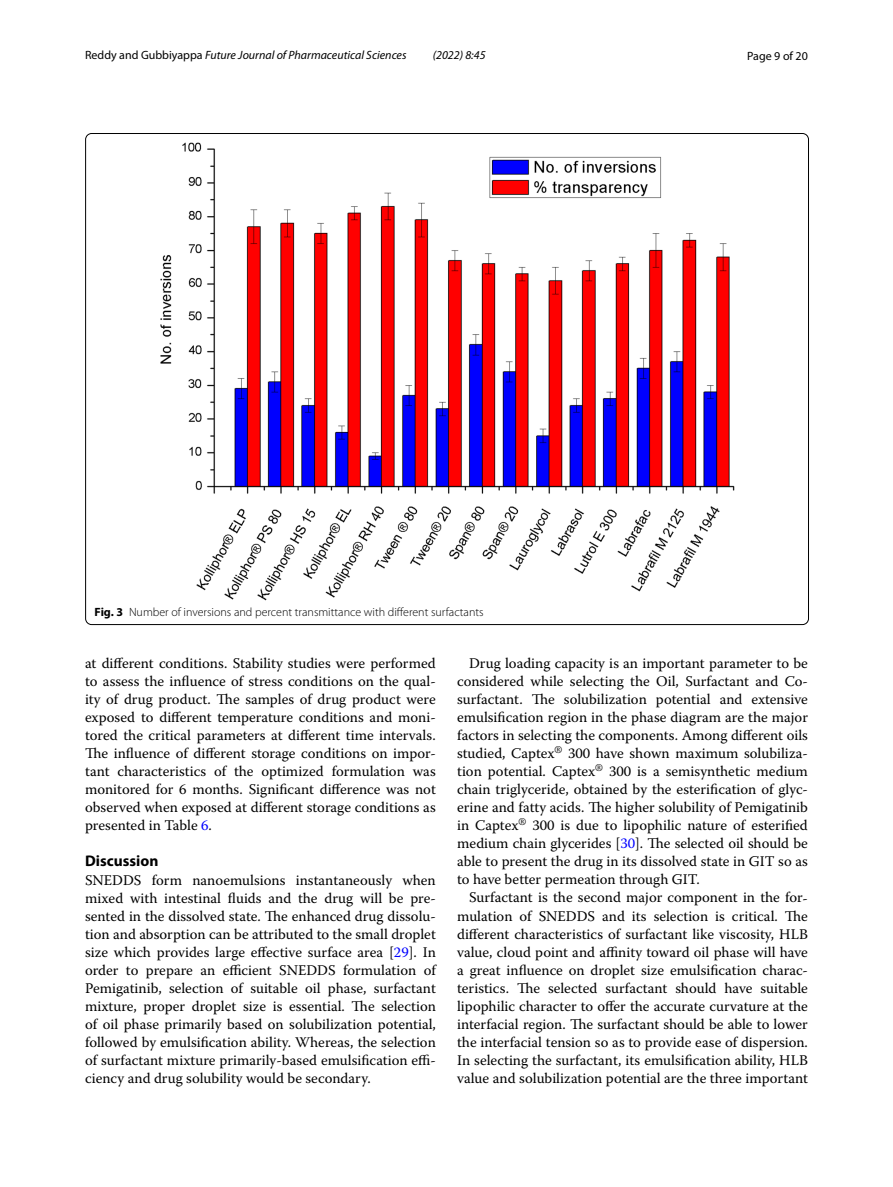
<style>
.page{position:relative;width:893px;height:1187px;background:#fff}
.page>*{position:absolute;margin:0;border:0;box-sizing:border-box;transform-origin:0 0}
.t1{font:700 15.45px "Myriad Pro";color:#000}
.t2{font:14.7px/18px "Warnock Pro";color:#000;text-align:justify}
.t3{font:300 12px "Myriad Pro";color:#000}
.t4{font:italic 12px "Myriad Pro";color:#000}
.t5{font:12px "Myriad Pro";color:#000}
.s1{font-style:normal}
.s2{font-weight:700}
.s3{color:#00f}
</style>
<div class="page">
<img style="left:160px;top:142px;width:574px;height:458px">
<p class="t4" style="left:85px;top:48px;width:323px"><span class="s1">Reddy and Gubbiyappa</span> Future Journal of Pharmaceutical Sciences</p>
<p class="t4" style="left:433px;top:48px;width:54px">(2022) 8:45</p>
<p class="t5" style="left:747px;top:48px;width:62px">Page 9 of 20</p>
<p class="t3" style="left:95px;top:605px;width:391px"><span class="s2">Fig. 3</span> Number of inversions and percent transmittance with different surfactants</p>
<p class="t2" style="left:85px;top:654px;width:352px">at different conditions. Stability studies were performed to assess the influence of stress conditions on the qual&shy;ity of drug product. The samples of drug product were exposed to different temperature conditions and moni&shy;tored the critical parameters at different time intervals.<br>The influence of different storage conditions on impor&shy;tant characteristics of the optimized formulation was monitored for 6 months. Significant difference was not observed when exposed at different storage conditions as presented in Table <span class="s3">6</span>.</p>
<p class="t1" style="left:85px;top:851px;width:75px">Discussion</p>
<p class="t2" style="left:85px;top:870px;width:352px">SNEDDS form nanoemulsions instantaneously when mixed with intestinal fluids and the drug will be pre&shy;sented in the dissolved state. The enhanced drug dissolu&shy;tion and absorption can be attributed to the small droplet size which provides large effective surface area [<span class="s3">29</span>]. In order to prepare an efficient SNEDDS formulation of Pemigatinib, selection of suitable oil phase, surfactant mixture, proper droplet size is essential. The selection of oil phase primarily based on solubilization potential, followed by emulsification ability. Whereas, the selection of surfactant mixture primarily-based emulsification effi&shy;ciency and drug solubility would be secondary.</p>
<p class="t2" style="left:457px;top:654px;width:352px;text-indent:12px">Drug loading capacity is an important parameter to be considered while selecting the Oil, Surfactant and Co&shy;surfactant. The solubilization potential and extensive emulsification region in the phase diagram are the major factors in selecting the components. Among different oils studied, Captex<sup>®</sup> 300 have shown maximum solubiliza&shy;tion potential. Captex<sup>®</sup> 300 is a semisynthetic medium chain triglyceride, obtained by the esterification of glyc&shy;erine and fatty acids. The higher solubility of Pemigatinib in Captex<sup>®</sup> 300 is due to lipophilic nature of esterified medium chain glycerides [<span class="s3">30</span>]. The selected oil should be able to present the drug in its dissolved state in GIT so as to have better permeation through GIT.</p>
<p class="t2" style="left:457px;top:888px;width:352px;text-indent:12px">Surfactant is the second major component in the for&shy;mulation of SNEDDS and its selection is critical. The different characteristics of surfactant like viscosity, HLB value, cloud point and affinity toward oil phase will have a great influence on droplet size emulsification charac&shy;teristics. The selected surfactant should have suitable lipophilic character to offer the accurate curvature at the interfacial region. The surfactant should be able to lower the interfacial tension so as to provide ease of dispersion.<br>In selecting the surfactant, its emulsification ability, HLB value and solubilization potential are the three important</p>
</div>
